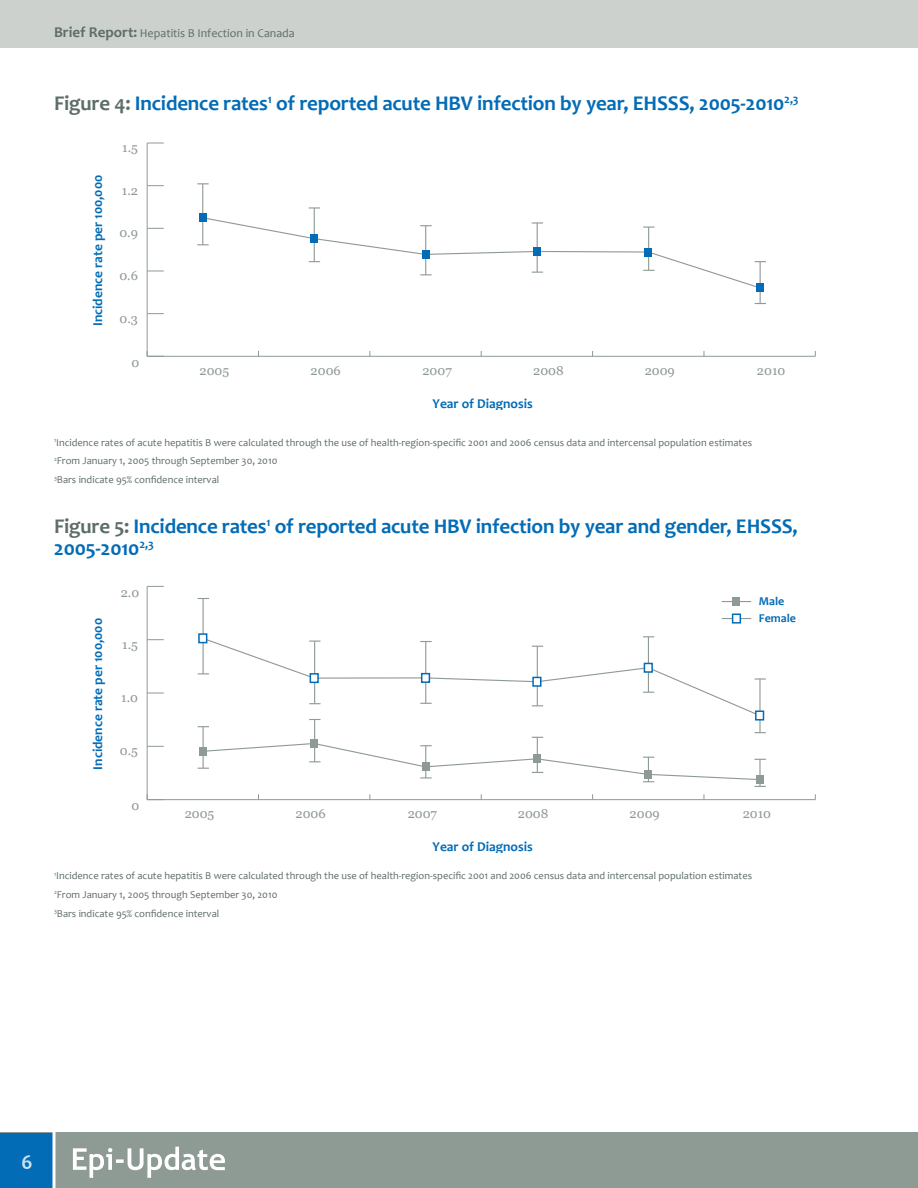
<style>
.page{position:relative;width:918px;height:1188px;background:#fff}
.page>*{position:absolute;margin:0;border:0;box-sizing:border-box;transform-origin:0 0}
.t1{font:700 21px/22.5px "Candara";letter-spacing:-.01em;color:#036cb6}
.t2{font:700 21px "Candara";color:#cde2f0}
.t3{font:700 13.5px "Candara";color:#036cb6}
.t4{font:12.9px "Georgia";color:#8e9a94}
.t5{font:12px "Candara";color:#5e6e66}
.t6{font:700 12px/17px "Candara";color:#036cb6}
.t7{font:10.5px/18.8px "Candara";color:#5e6e66}
.s1{font-weight:700;font-size:15px}
.s2{color:#5e6e66}
</style>
<div class="page">
<div style="left:0;top:1133px;width:918px;height:55px;background:#8e9a94"></div>
<div style="left:0;top:1133px;width:54px;height:55px;background:#036cb6"></div>
<div style="left:0;top:0;width:918px;height:47px;background:#ccd1ce"></div>
<svg style="left:73px;top:1147px;width:152px;height:31px"></svg>
<svg style="left:52px;top:1132px;width:4px;height:56px"></svg>
<hr style="left:202px;top:184px;width:1px;height:34px;background:#8e9a94">
<svg style="left:197px;top:183px;width:12px;height:1px"></svg>
<hr style="left:314px;top:208px;width:1px;height:30px;background:#8e9a94">
<svg style="left:309px;top:207px;width:11px;height:2px"></svg>
<hr style="left:147px;top:356px;width:668px;height:1px;background:#8e9a94">
<hr style="left:147px;top:143px;width:1px;height:213px;background:#8e9a94">
<svg style="left:147px;top:351px;width:17px;height:5px"></svg>
<svg style="left:148px;top:313px;width:16px;height:1px"></svg>
<svg style="left:147px;top:271px;width:17px;height:1px"></svg>
<svg style="left:147px;top:228px;width:17px;height:1px"></svg>
<svg style="left:147px;top:185px;width:17px;height:1px"></svg>
<svg style="left:147px;top:143px;width:17px;height:1px"></svg>
<svg style="left:197px;top:216px;width:569px;height:88px"></svg>
<div style="left:199px;top:214px;width:8px;height:8px;background:#036cb6"></div>
<div style="left:310px;top:234px;width:8px;height:9px;background:#036cb6"></div>
<div style="left:422px;top:250px;width:7px;height:9px;background:#036cb6"></div>
<div style="left:533px;top:247px;width:8px;height:9px;background:#036cb6"></div>
<div style="left:644px;top:248px;width:8px;height:8px;background:#036cb6"></div>
<div style="left:756px;top:284px;width:7px;height:8px;background:#036cb6"></div>
<hr style="left:203px;top:598px;width:1px;height:43px;background:#8e9a94">
<hr style="left:147px;top:799px;width:668px;height:1px;background:#8e9a94">
<hr style="left:147px;top:586px;width:1px;height:214px;background:#8e9a94">
<svg style="left:147px;top:746px;width:17px;height:1px"></svg>
<svg style="left:147px;top:693px;width:17px;height:1px"></svg>
<svg style="left:147px;top:639px;width:17px;height:1px"></svg>
<svg style="left:147px;top:586px;width:17px;height:1px"></svg>
<svg style="left:198px;top:636px;width:568px;height:151px"></svg>
<div style="left:199px;top:747px;width:8px;height:9px;background:#8e9a94"></div>
<div style="left:310px;top:739px;width:8px;height:9px;background:#8e9a94"></div>
<div style="left:422px;top:763px;width:7px;height:8px;background:#8e9a94"></div>
<div style="left:533px;top:755px;width:8px;height:8px;background:#8e9a94"></div>
<div style="left:644px;top:770px;width:8px;height:9px;background:#8e9a94"></div>
<div style="left:756px;top:775px;width:7px;height:9px;background:#8e9a94"></div>
<div style="left:199px;top:634px;width:8px;height:9px;background:#fff"></div>
<div style="left:198px;top:633px;width:9px;height:10px;border:2px solid #036cb6"></div>
<div style="left:310px;top:674px;width:8px;height:8px;background:#fff"></div>
<div style="left:310px;top:673px;width:9px;height:10px;border:2px solid #036cb6"></div>
<div style="left:422px;top:674px;width:7px;height:8px;background:#fff"></div>
<div style="left:421px;top:673px;width:9px;height:10px;border:2px solid #036cb6"></div>
<div style="left:533px;top:677px;width:8px;height:9px;background:#fff"></div>
<div style="left:532px;top:677px;width:10px;height:10px;border:2px solid #036cb6"></div>
<div style="left:644px;top:663px;width:8px;height:9px;background:#fff"></div>
<div style="left:644px;top:663px;width:9px;height:10px;border:2px solid #036cb6"></div>
<div style="left:756px;top:711px;width:7px;height:9px;background:#fff"></div>
<div style="left:755px;top:710px;width:9px;height:11px;border:2px solid #036cb6"></div>
<svg style="left:722px;top:601px;width:29px;height:1px"></svg>
<svg style="left:722px;top:618px;width:29px;height:1px"></svg>
<div style="left:733px;top:597px;width:7px;height:9px;background:#8e9a94"></div>
<div style="left:733px;top:614px;width:7px;height:9px;background:#fff"></div>
<div style="left:732px;top:614px;width:9px;height:10px;border:2px solid #036cb6"></div>
<p class="t5" style="left:54px;top:26px;width:242px"><span class="s1">Brief Report:</span> Hepatitis B Infection in Canada</p>
<h1 class="t1" style="left:54px;top:92px;width:746px"><span class="s2">Figure 4:</span> Incidence rates<sup>1</sup> of reported acute HBV infection by year, EHSSS, 2005-2010<sup>2,3</sup></h1>
<p class="t3" style="left:90px;top:326px;width:153px;rotate:-90deg">Incidence rate per 100,000</p>
<p class="t4" style="left:122px;top:140px;width:17px">1.5</p>
<p class="t4" style="left:122px;top:183px;width:18px">1.2</p>
<p class="t4" style="left:119px;top:225px;width:20px">0.9</p>
<p class="t4" style="left:119px;top:268px;width:20px">0.6</p>
<p class="t4" style="left:120px;top:311px;width:20px">0.3</p>
<p class="t4" style="left:131px;top:355px;width:9px">0</p>
<p class="t4" style="left:200px;top:363px;width:31px">2005</p>
<p class="t4" style="left:311px;top:363px;width:32px">2006</p>
<p class="t4" style="left:422px;top:363px;width:31px">2007</p>
<p class="t4" style="left:533px;top:363px;width:32px">2008</p>
<p class="t4" style="left:645px;top:363px;width:32px">2009</p>
<p class="t4" style="left:757px;top:363px;width:30px">2010</p>
<p class="t3" style="left:433px;top:395px;width:102px">Year of Diagnosis</p>
<p class="t7" style="left:54px;top:433px;width:700px"><sup>1</sup>Incidence rates of acute hepatitis B were calculated through the use of health-region-specific 2001 and 2006 census data and intercensal population estimates<br><sup>2</sup>From January 1, 2005 through September 30, 2010<br><sup>3</sup>Bars indicate 95% confidence interval</p>
<h1 class="t1" style="left:54px;top:515px;width:745px"><span class="s2">Figure 5:</span> Incidence rates<sup>1</sup> of reported acute HBV infection by year and gender, EHSSS,<br>2005-2010<sup>2,3</sup></h1>
<p class="t3" style="left:90px;top:770px;width:153px;rotate:-90deg">Incidence rate per 100,000</p>
<p class="t4" style="left:121px;top:585px;width:20px">2.0</p>
<p class="t4" style="left:122px;top:637px;width:17px">1.5</p>
<p class="t4" style="left:121px;top:690px;width:18px">1.0</p>
<p class="t4" style="left:120px;top:743px;width:20px">0.5</p>
<p class="t4" style="left:131px;top:798px;width:9px">0</p>
<p class="t6" style="left:759px;top:592px;width:39px">Male<br>Female</p>
<p class="t4" style="left:185px;top:806px;width:31px">2005</p>
<p class="t4" style="left:296px;top:806px;width:32px">2006</p>
<p class="t4" style="left:408px;top:806px;width:31px">2007</p>
<p class="t4" style="left:518px;top:806px;width:32px">2008</p>
<p class="t4" style="left:630px;top:806px;width:32px">2009</p>
<p class="t4" style="left:743px;top:806px;width:30px">2010</p>
<p class="t3" style="left:433px;top:838px;width:102px">Year of Diagnosis</p>
<p class="t7" style="left:54px;top:866px;width:700px"><sup>1</sup>Incidence rates of acute hepatitis B were calculated through the use of health-region-specific 2001 and 2006 census data and intercensal population estimates<br><sup>2</sup>From January 1, 2005 through September 30, 2010<br><sup>3</sup>Bars indicate 95% confidence interval</p>
<h1 class="t2" style="left:21px;top:1149px;width:13px">6</h1>
</div>
